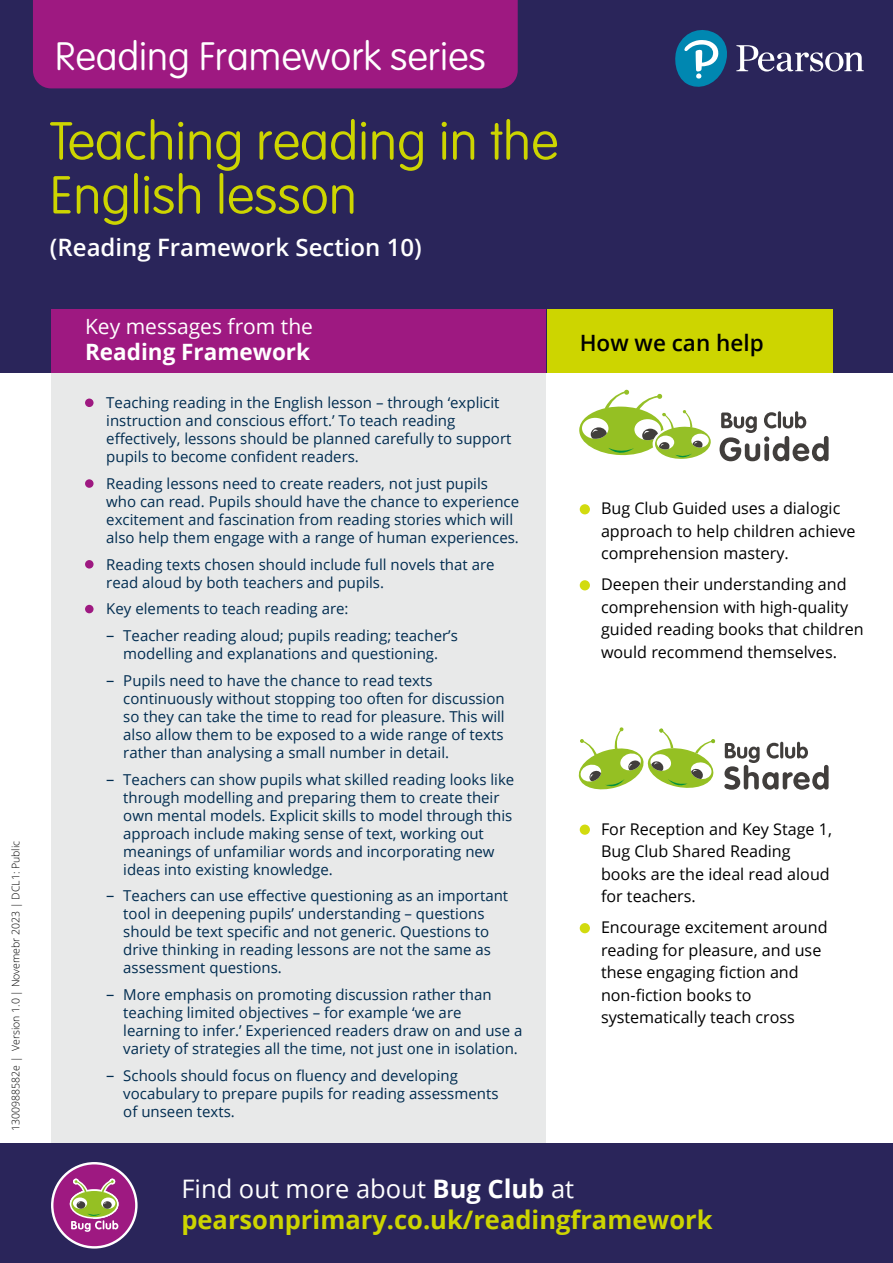
<style>
.page{position:relative;width:893px;height:1263px;background:#fff}
.page>*{position:absolute;margin:0;border:0;box-sizing:border-box;transform-origin:0 0}
.t1{font:100 52.5px/54px "VAG Rounded Std";color:#cdd500}
.R_col_bullets{font:100 39px "VAG Rounded Std";color:#fff}
.t2{font:700 25.5px/31.5px "Open Sans";color:#cdd500}
.t3{font:600 24px "Open Sans";color:#fff}
.t4{font:700 22.5px "Open Sans";color:#fff}
.t5{font:600 22.5px "Open Sans";color:#000}
.t6{font:21px "Open Sans";color:#fff}
.R_col_bullets-2{font:16.2px/22.5px "Open Sans";color:#000}
.left_col_body{font:15px/18px "Open Sans";color:#002c50}
.t7{font:300 10.5px "Open Sans";color:#000}
.s1{font-size:16.5px}
.s2{font-weight:400;color:#fff}
.s3{color:#fff}
</style>
<div class="page">
<div style="left:0;top:0;width:893px;height:373px;background:#2a255a"></div>
<div style="left:51px;top:325px;width:495px;height:825px;background:#e8e9e9"></div>
<div style="left:51px;top:309px;width:495px;height:64px;background:#9e1981"></div>
<div style="left:547px;top:309px;width:286px;height:64px;background:#cdd500"></div>
<div style="left:0;top:1144px;width:893px;height:119px;background:#2a255a"></div>
<div style="left:52px;top:1163px;width:84px;height:84px;background:#9e1981;border-radius:50%"></div>
<div style="left:51px;top:1162px;width:87px;height:86px;border:2px solid #fff;border-radius:50%"></div>
<svg style="left:70px;top:1178px;width:49px;height:54px"></svg>
<svg style="left:675px;top:30px;width:189px;height:57px"></svg>
<div style="left:33px;top:0;width:485px;height:88px;background:#9e1981"></div>
<div style="left:580px;top:504px;width:10px;height:10px;background:#d2db0e;border-radius:50%"></div>
<div style="left:580px;top:580px;width:10px;height:10px;background:#d2db0e;border-radius:50%"></div>
<svg style="left:579px;top:389px;width:250px;height:73px"></svg>
<svg style="left:724px;top:742px;width:105px;height:48px"></svg>
<svg style="left:578px;top:727px;width:138px;height:63px"></svg>
<div style="left:580px;top:824px;width:10px;height:11px;background:#d2db0e;border-radius:50%"></div>
<div style="left:580px;top:923px;width:10px;height:10px;background:#d2db0e;border-radius:50%"></div>
<div style="left:85px;top:398px;width:9px;height:9px;background:#9e1981;border-radius:50%"></div>
<div style="left:85px;top:479px;width:9px;height:9px;background:#9e1981;border-radius:50%"></div>
<div style="left:85px;top:560px;width:9px;height:8px;background:#9e1981;border-radius:50%"></div>
<div style="left:85px;top:605px;width:9px;height:8px;background:#9e1981;border-radius:50%"></div>
<p class="t7" style="left:9px;top:1131px;width:291px;rotate:-90deg">1300988582e | Version 1.0 | Novemebr 2023 | DCL1: Public</p>
<p class="R_col_bullets" style="left:55px;top:34px;width:432px">Reading Framework series</p>
<p class="t1" style="left:50px;top:116px;width:510px">Teaching reading in the<br>English lesson</p>
<p class="t3" style="left:50px;top:231px;width:373px">(Reading Framework Section 10)</p>
<p class="t6" style="left:85px;top:312px;width:229px">Key messages from the</p>
<p class="t4" style="left:85px;top:336px;width:227px">Reading Framework</p>
<p class="t5" style="left:580px;top:328px;width:185px">How we can help</p>
<p class="left_col_body" style="left:106px;top:393px;width:407px">Teaching reading in the English lesson – through ‘explicit instruction and conscious effort.’ To teach reading effectively, lessons should be planned carefully to support pupils to become confident readers.</p>
<p class="left_col_body" style="left:106px;top:474px;width:414px">Reading lessons need to create readers, not just pupils who can read. Pupils should have the chance to experience excitement and fascination from reading stories which will also help them engage with a range of human experiences.</p>
<p class="left_col_body" style="left:106px;top:555px;width:390px">Reading texts chosen should include full novels that are read aloud by both teachers and pupils.</p>
<p class="left_col_body" style="left:106px;top:599px;width:244px">Key elements to teach reading are:</p>
<p class="left_col_body" style="left:106px;top:626px;width:353px;text-align:center"><span class="s1">–</span> Teacher reading aloud; pupils reading; teacher’s modelling and explanations and questioning.</p>
<p class="left_col_body" style="left:123px;top:671px;width:383px;text-indent:-17px"><span class="s1">–</span> Pupils need to have the chance to read texts continuously without stopping too often for discussion so they can take the time to read for pleasure. This will also allow them to be exposed to a wide range of texts rather than analysing a small number in detail.</p>
<p class="left_col_body" style="left:123px;top:770px;width:393px;text-indent:-17px"><span class="s1">–</span> Teachers can show pupils what skilled reading looks like through modelling and preparing them to create their own mental models. Explicit skills to model through this approach include making sense of text, working out meanings of unfamiliar words and incorporating new ideas into existing knowledge.</p>
<p class="left_col_body" style="left:123px;top:886px;width:386px;text-indent:-17px"><span class="s1">–</span> Teachers can use effective questioning as an important tool in deepening pupils’ understanding – questions should be text specific and not generic. Questions to drive thinking in reading lessons are not the same as assessment questions.</p>
<p class="left_col_body" style="left:123px;top:985px;width:401px;text-indent:-17px"><span class="s1">–</span> More emphasis on promoting discussion rather than teaching limited objectives – for example ‘we are<br>learning to infer.’ Experienced readers draw on and use a variety of strategies all the time, not just one in isolation.</p>
<p class="left_col_body" style="left:123px;top:1066px;width:377px;text-indent:-17px"><span class="s1">–</span> Schools should focus on fluency and developing vocabulary to prepare pupils for reading assessments of unseen texts.</p>
<p class="R_col_bullets-2" style="left:601px;top:497px;width:256px">Bug Club Guided uses a dialogic approach to help children achieve comprehension mastery.</p>
<p class="R_col_bullets-2" style="left:601px;top:573px;width:264px">Deepen their understanding and comprehension with high-quality guided reading books that children would recommend themselves.</p>
<p class="R_col_bullets-2" style="left:601px;top:817px;width:233px">For Reception and Key Stage 1,<br>Bug Club Shared Reading books are the ideal read aloud for teachers.</p>
<p class="R_col_bullets-2" style="left:601px;top:916px;width:228px">Encourage excitement around reading for pleasure, and use these engaging fiction and non-fiction books to systematically teach cross</p>
<p class="t2" style="left:181px;top:1172px;width:533px"><span class="s2">Find out more about</span> <span class="s3">Bug Club</span> <span class="s2">at </span>pearsonprimary.co.uk/readingframework</p>
</div>
